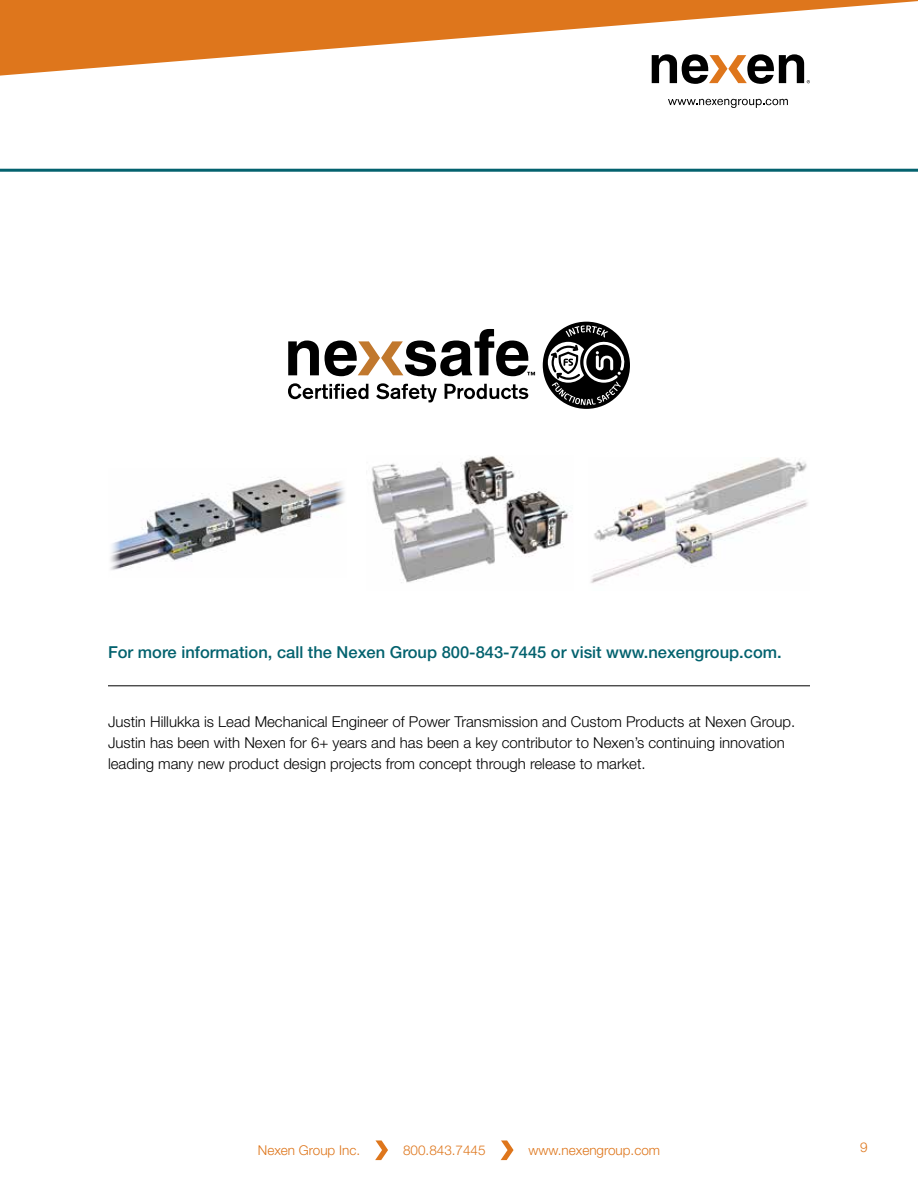
<style>
.page{position:relative;width:918px;height:1188px;background:#fff}
.page>*{position:absolute;margin:0;border:0;box-sizing:border-box;transform-origin:0 0}
.t1{font:500 16.5px "Helvetica Neue LT Std";color:#03626e}
.t2{font:300 15px/21px "Helvetica Neue LT Std";color:#000}
.t3{font:300 13.5px "Helvetica Neue LT Std";color:#de761c}
</style>
<div class="page">
<hr style="left:0;top:169px;width:918px;height:3px;background:#03626e">
<hr style="left:108px;top:686px;width:702px;height:1px;background:#000">
<svg style="left:288px;top:341px;width:31px;height:34px"></svg>
<svg style="left:288px;top:383px;width:80px;height:16px"></svg>
<svg style="left:376px;top:383px;width:61px;height:19px"></svg>
<svg style="left:445px;top:384px;width:83px;height:15px"></svg>
<svg style="left:543px;top:322px;width:87px;height:87px"></svg>
<svg style="left:325px;top:329px;width:210px;height:47px"></svg>
<img style="left:110px;top:477px;width:235px;height:93px">
<img style="left:371px;top:456px;width:200px;height:127px">
<img style="left:590px;top:457px;width:218px;height:126px">
<svg style="left:375px;top:1140px;width:13px;height:20px"></svg>
<svg style="left:501px;top:1140px;width:13px;height:20px"></svg>
<svg style="left:0;top:0;width:918px;height:76px;fill:#de761c"></svg>
<svg style="left:668px;top:99px;width:120px;height:9px"></svg>
<svg style="left:652px;top:54px;width:158px;height:30px"></svg>
<p class="t1" style="left:108px;top:642px;width:675px">For more information, call the Nexen Group 800-843-7445 or visit www.nexengroup.com.</p>
<p class="t2" style="left:108px;top:711px;width:689px">Justin Hillukka is Lead Mechanical Engineer of Power Transmission and Custom Products at Nexen Group.<br>Justin has been with Nexen for 6+ years and has been a key contributor to Nexen’s continuing innovation leading many new product design projects from concept through release to market.</p>
<p class="t3" style="left:258px;top:1141px;width:104px">Nexen Group Inc.</p>
<p class="t3" style="left:403px;top:1141px;width:84px">800.843.7445</p>
<p class="t3" style="left:529px;top:1141px;width:133px">www.nexengroup.com</p>
<p class="t3" style="left:860px;top:1139px;width:9px">9</p>
</div>
